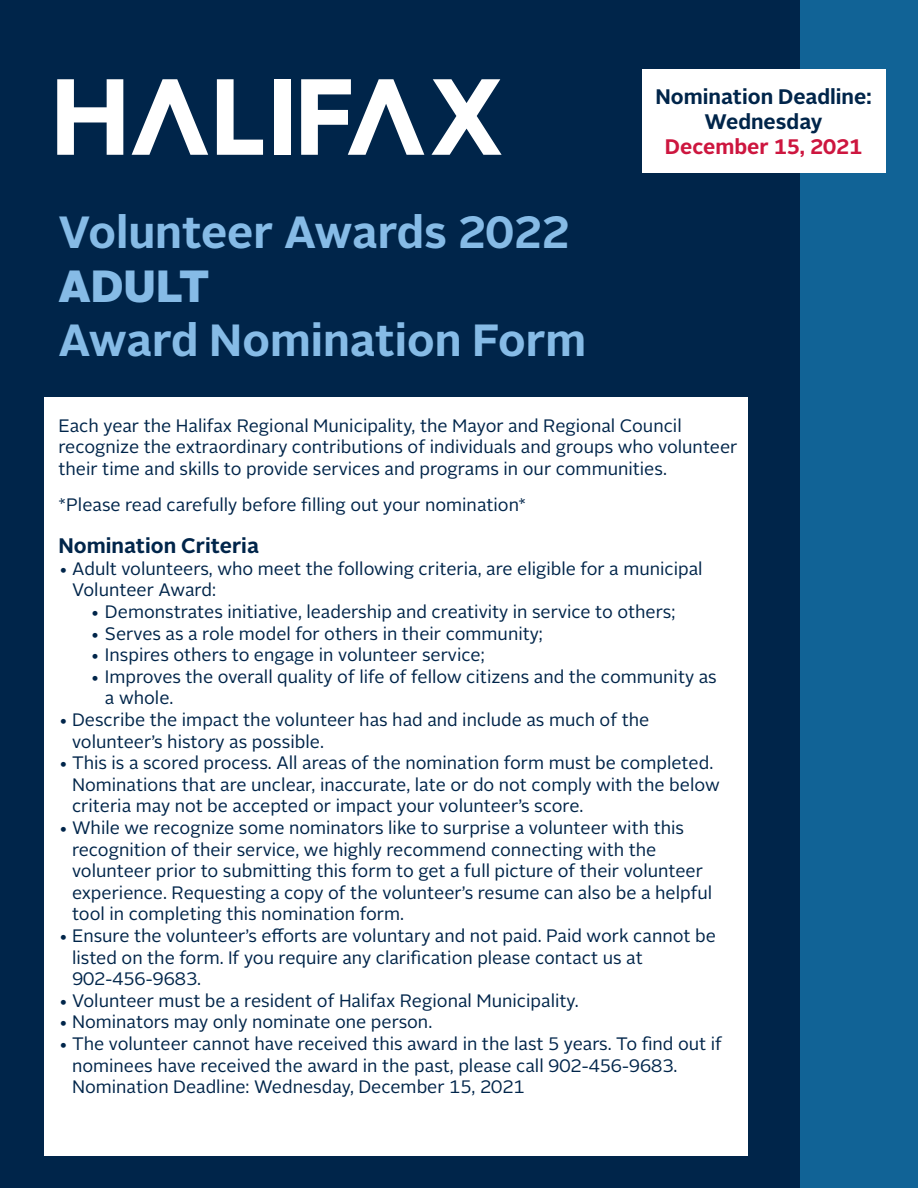
<style>
.page{position:relative;width:918px;height:1188px;background:#fff}
.page>*{position:absolute;margin:0;border:0;box-sizing:border-box;transform-origin:0 0}
.t1{font:700 45px "Alright Sans";color:#86bbe6}
.t2{font:900 45px "Alright Sans";color:#86bbe6}
.t3{font:700 21px/25.2px "Alright Sans";color:#00254a;text-align:center}
.t4{font:700 21px "Alright Sans";color:#cd163f}
.t5{font:18px/21.6px "Alright Sans";color:#00254a}
</style>
<div class="page">
<div style="left:0;top:0;width:835px;height:1188px;background:#00254a"></div>
<div style="left:800px;top:0;width:118px;height:1188px;background:#116396"></div>
<div style="left:44px;top:397px;width:704px;height:759px;background:#fff"></div>
<div style="left:643px;top:69px;width:243px;height:104px;background:#fff"></div>
<svg style="left:57px;top:79px;width:66px;height:76px"></svg>
<svg style="left:217px;top:79px;width:46px;height:76px"></svg>
<div style="left:274px;top:79px;width:17px;height:76px;background:#fff"></div>
<svg style="left:301px;top:79px;width:123px;height:76px"></svg>
<svg style="left:431px;top:79px;width:71px;height:76px"></svg>
<svg style="left:132px;top:79px;width:76px;height:76px"></svg>
<h1 class="t1" style="left:58px;top:201px;width:512px">Volunteer Awards 2022</h1>
<h1 class="t2" style="left:58px;top:254px;width:153px">ADULT</h1>
<h1 class="t1" style="left:58px;top:309px;width:529px">Award Nomination Form</h1>
<p class="t3" style="left:656px;top:84px;width:218px">Nomination Deadline:<br>Wednesday</p>
<p class="t4" style="left:665px;top:132px;width:199px">December 15, 2021</p>
<p class="t5" style="left:58px;top:415px;width:681px">Each year the Halifax Regional Municipality, the Mayor and Regional Council recognize the extraordinary contributions of individuals and groups who volunteer their time and skills to provide services and programs in our communities.</p>
<p class="t5" style="left:58px;top:495px;width:469px">*Please read carefully before filling out your nomination*</p>
<p class="t3" style="left:58px;top:533px;width:202px">Nomination Criteria</p>
<p class="t5" style="left:72px;top:558px;width:632px;text-indent:-14px">• Adult volunteers, who meet the following criteria, are eligible for a municipal<br>Volunteer Award:</p>
<p class="t5" style="left:90px;top:601px;width:587px">• Demonstrates initiative, leadership and creativity in service to others;</p>
<p class="t5" style="left:90px;top:623px;width:454px">• Serves as a role model for others in their community;</p>
<p class="t5" style="left:90px;top:644px;width:396px">• Inspires others to engage in volunteer service;</p>
<p class="t5" style="left:105px;top:666px;width:613px;text-indent:-15px">• Improves the overall quality of life of fellow citizens and the community as a whole.</p>
<p class="t5" style="left:72px;top:709px;width:579px;text-indent:-14px">• Describe the impact the volunteer has had and include as much of the volunteer’s history as possible.</p>
<p class="t5" style="left:72px;top:752px;width:649px;text-indent:-14px">• This is a scored process. All areas of the nomination form must be completed.<br>Nominations that are unclear, inaccurate, late or do not comply with the below criteria may not be accepted or impact your volunteer’s score.</p>
<p class="t5" style="left:72px;top:817px;width:642px;text-indent:-14px">• While we recognize some nominators like to surprise a volunteer with this recognition of their service, we highly recommend connecting with the volunteer prior to submitting this form to get a full picture of their volunteer experience. Requesting a copy of the volunteer’s resume can also be a helpful tool in completing this nomination form.</p>
<p class="t5" style="left:72px;top:925px;width:645px;text-indent:-14px">• Ensure the volunteer’s efforts are voluntary and not paid. Paid work cannot be listed on the form. If you require any clarification please contact us at<br>902-456-9683.</p>
<p class="t5" style="left:58px;top:990px;width:522px">• Volunteer must be a resident of Halifax Regional Municipality.</p>
<p class="t5" style="left:58px;top:1012px;width:375px">• Nominators may only nominate one person.</p>
<p class="t5" style="left:72px;top:1033px;width:651px;text-indent:-14px">• The volunteer cannot have received this award in the last 5 years. To find out if nominees have received the award in the past, please call 902-456-9683.<br>Nomination Deadline: Wednesday, December 15, 2021</p>
</div>
